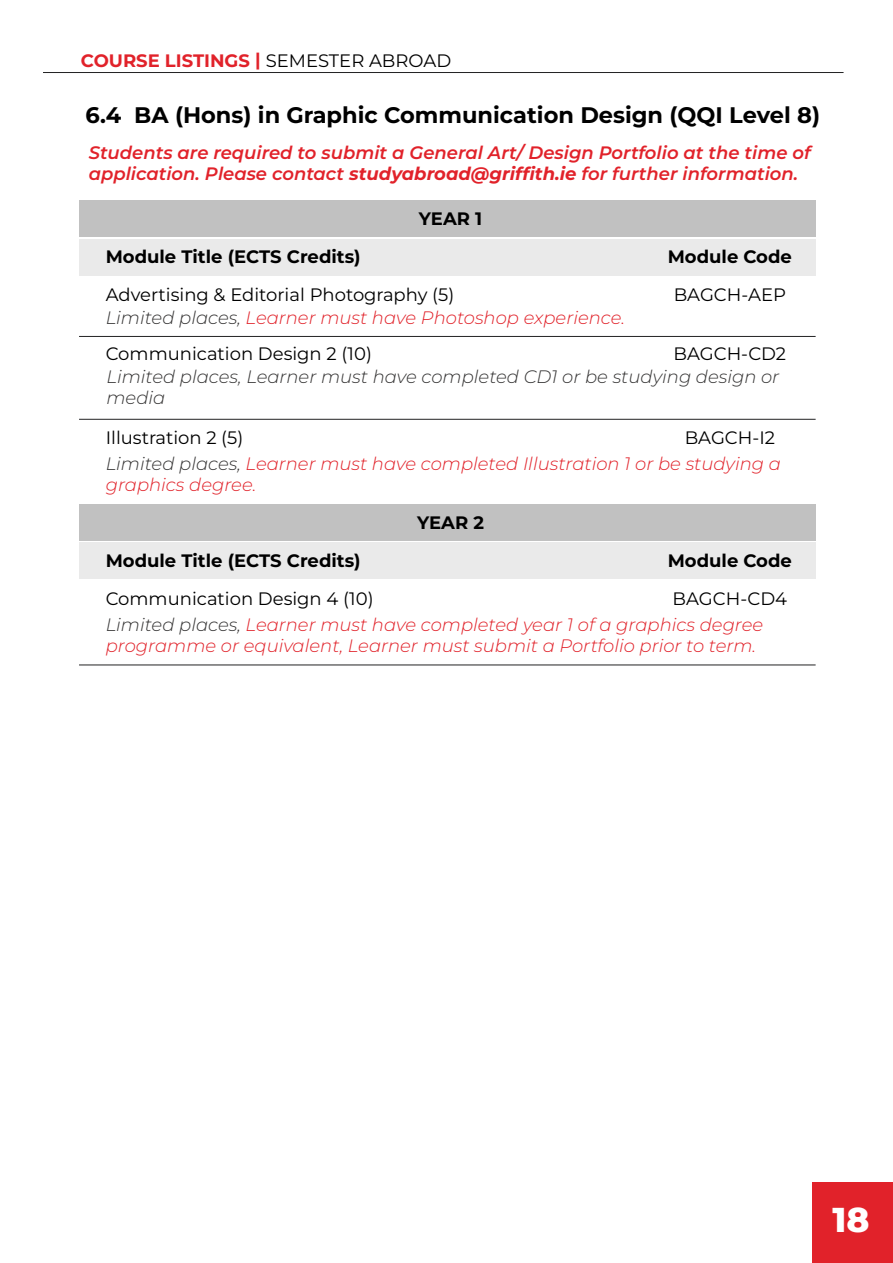
<style>
.page{position:relative;width:893px;height:1263px;background:#fff}
.page>*{position:absolute;margin:0;border:0;box-sizing:border-box;transform-origin:0 0}
.t1{font:800 34.5px "Montserrat";color:#fff}
.t2{font:700 22.5px "Montserrat";color:#000}
.t3{font:italic 300 18px/21px "Montserrat";color:#e1222a}
.t4{font:italic 600 18px/21px "Montserrat";color:#e1222a}
.t5{font:18px "Montserrat";color:#000}
.t6{font:700 18px "Montserrat";color:#000}
.t7{font:italic 300 18px/21px "Montserrat";color:#353434}
.t8{font:700 18px "Montserrat";color:#e1222a}
.s1{font-weight:400;color:#000}
.s2{font-weight:700}
.s3{color:#353434}
</style>
<div class="page">
<hr style="left:43px;top:72px;width:800px;height:1px;background:#222223">
<hr style="left:79px;top:336px;width:737px;height:1px;background:#222223">
<div style="left:79px;top:201px;width:737px;height:36px;background:#c1c1c1"></div>
<div style="left:79px;top:239px;width:737px;height:36px;background:#eaeaea"></div>
<hr style="left:79px;top:419px;width:737px;height:1px;background:#222223">
<hr style="left:79px;top:665px;width:737px;height:1px;background:#222223">
<div style="left:79px;top:504px;width:737px;height:37px;background:#c1c1c1"></div>
<div style="left:79px;top:543px;width:737px;height:36px;background:#eaeaea"></div>
<div style="left:812px;top:1182px;width:81px;height:81px;background:#e1222a"></div>
<p class="t8" style="left:81px;top:49px;width:372px">COURSE LISTINGS | <span class="s1">SEMESTER ABROAD</span></p>
<p class="t2" style="left:86px;top:100px;width:736px">6.4 BA (Hons) in Graphic Communication Design (QQI Level 8)</p>
<p class="t4" style="left:89px;top:142px;width:724px">Students are required to submit a General Art/ Design Portfolio at the time of application. Please contact <span class="s2">studyabroad@griffith.ie</span> for further information.</p>
<p class="t6" style="left:419px;top:206px;width:65px">YEAR 1</p>
<p class="t6" style="left:106px;top:245px;width:256px">Module Title (ECTS Credits)</p>
<p class="t6" style="left:668px;top:245px;width:126px">Module Code</p>
<p class="t5" style="left:106px;top:282px;width:350px">Advertising &amp; Editorial Photography (5)</p>
<p class="t5" style="left:674px;top:282px;width:114px">BAGCH-AEP</p>
<p class="t3" style="left:106px;top:307px;width:521px"><span class="s3">Limited places,</span> Learner must have Photoshop experience.</p>
<p class="t5" style="left:106px;top:342px;width:268px">Communication Design 2 (10)</p>
<p class="t5" style="left:673px;top:342px;width:114px">BAGCH-CD2</p>
<p class="t7" style="left:106px;top:366px;width:674px">Limited places, Learner must have completed CD1 or be studying design or media</p>
<p class="t5" style="left:106px;top:426px;width:139px">Illustration 2 (5)</p>
<p class="t5" style="left:685px;top:426px;width:92px">BAGCH-I2</p>
<p class="t3" style="left:106px;top:452px;width:677px"><span class="s3">Limited places,</span> Learner must have completed Illustration 1 or be studying a graphics degree.</p>
<p class="t6" style="left:417px;top:510px;width:68px">YEAR 2</p>
<p class="t6" style="left:106px;top:548px;width:256px">Module Title (ECTS Credits)</p>
<p class="t6" style="left:668px;top:548px;width:126px">Module Code</p>
<p class="t5" style="left:106px;top:587px;width:269px">Communication Design 4 (10)</p>
<p class="t5" style="left:673px;top:587px;width:116px">BAGCH-CD4</p>
<p class="t3" style="left:106px;top:614px;width:659px"><span class="s3">Limited places,</span> Learner must have completed year 1 of a graphics degree programme or equivalent, Learner must submit a Portfolio prior to term.</p>
<h1 class="t1" style="left:832px;top:1197px;width:39px">18</h1>
</div>
